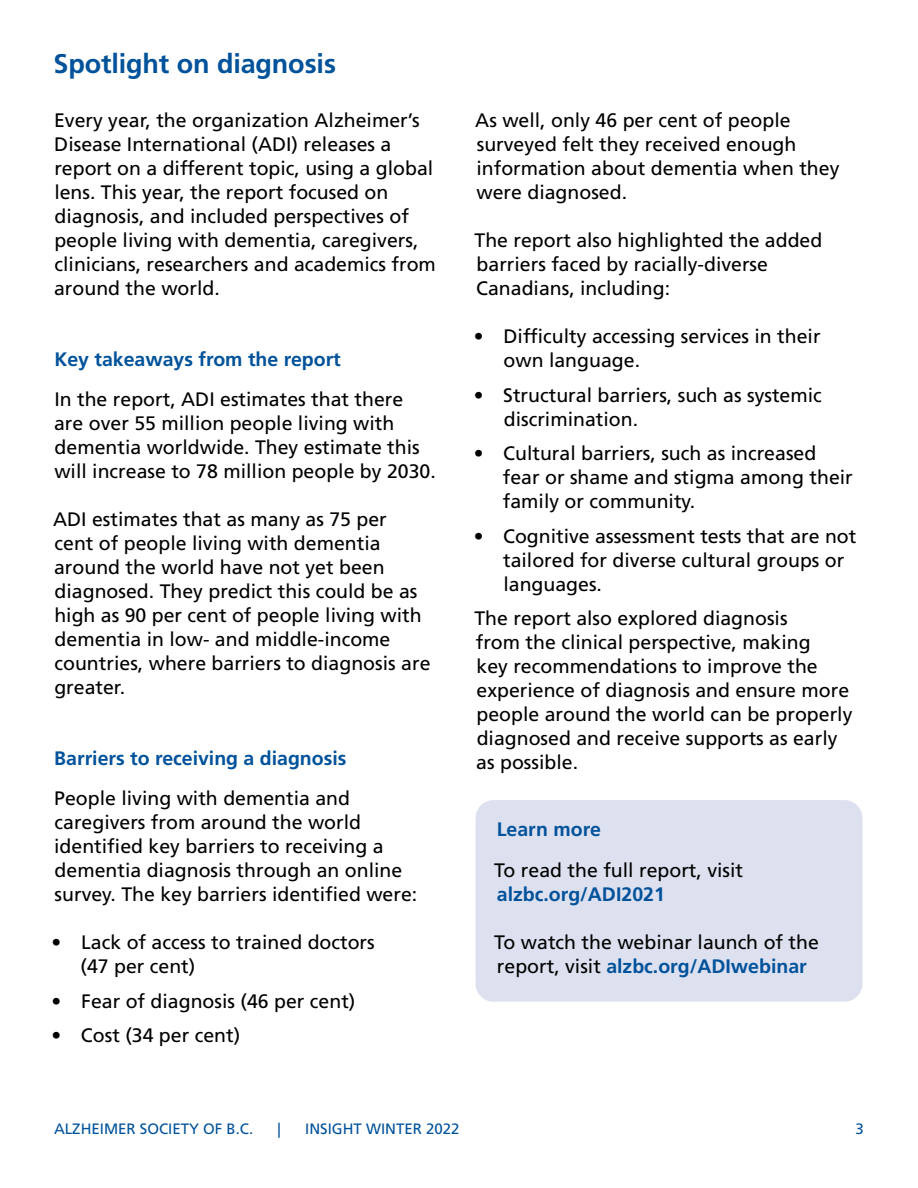
<style>
.page{position:relative;width:918px;height:1188px;background:#fff}
.page>*{position:absolute;margin:0;border:0;box-sizing:border-box;transform-origin:0 0}
.t1{font:700 27px "Frutiger LT Std";letter-spacing:-.005em;color:#00529b}
.t2{font:19.5px/24px "Frutiger LT Std";color:#000}
.t3{font:700 19.5px "Frutiger LT Std";color:#00529b}
.t4{font:15px "Frutiger LT Std";color:#00529b}
.s1{font-weight:700;color:#00529b}
</style>
<div class="page">
<div style="left:476px;top:800px;width:386px;height:202px;background:#dde0ef;border-radius:18px"></div>
<h1 class="t1" style="left:54px;top:48px;width:284px">Spotlight on diagnosis</h1>
<p class="t2" style="left:54px;top:108px;width:383px">Every year, the organization Alzheimer’s Disease International (ADI) releases a report on a different topic, using a global lens. This year, the report focused on diagnosis, and included perspectives of people living with dementia, caregivers, clinicians, researchers and academics from around the world.</p>
<p class="t3" style="left:54px;top:347px;width:288px">Key takeaways from the report</p>
<p class="t2" style="left:54px;top:387px;width:383px">In the report, ADI estimates that there are over 55 million people living with dementia worldwide. They estimate this will increase to 78 million people by 2030.</p>
<p class="t2" style="left:53px;top:507px;width:379px">ADI estimates that as many as 75 per cent of people living with dementia around the world have not yet been diagnosed. They predict this could be as high as 90 per cent of people living with dementia in low- and middle-income countries, where barriers to diagnosis are greater.</p>
<p class="t3" style="left:54px;top:746px;width:294px">Barriers to receiving a diagnosis</p>
<p class="t2" style="left:54px;top:786px;width:365px">People living with dementia and caregivers from around the world identified key barriers to receiving a dementia diagnosis through an online survey. The key barriers identified were:</p>
<p class="t2" style="left:81px;top:930px;width:296px;text-indent:-29px">• Lack of access to trained doctors (47 per cent)</p>
<p class="t2" style="left:52px;top:989px;width:305px">• Fear of diagnosis (46 per cent)</p>
<p class="t2" style="left:52px;top:1023px;width:190px">• Cost (34 per cent)</p>
<p class="t2" style="left:475px;top:108px;width:366px">As well, only 46 per cent of people surveyed felt they received enough information about dementia when they were diagnosed.</p>
<p class="t2" style="left:475px;top:228px;width:349px">The report also highlighted the added barriers faced by racially-diverse<br>Canadians, including:</p>
<p class="t2" style="left:504px;top:324px;width:319px;text-indent:-30px">• Difficulty accessing services in their own language.</p>
<p class="t2" style="left:504px;top:383px;width:320px;text-indent:-30px">• Structural barriers, such as systemic discrimination.</p>
<p class="t2" style="left:503px;top:441px;width:352px;text-indent:-29px">• Cultural barriers, such as increased fear or shame and stigma among their family or community.</p>
<p class="t2" style="left:503px;top:524px;width:355px;text-indent:-29px">• Cognitive assessment tests that are not tailored for diverse cultural groups or languages.</p>
<p class="t2" style="left:474px;top:606px;width:380px">The report also explored diagnosis<br>from the clinical perspective, making<br>key recommendations to improve the experience of diagnosis and ensure more people around the world can be properly diagnosed and receive supports as early as possible.</p>
<p class="t3" style="left:497px;top:818px;width:106px">Learn more</p>
<p class="t2" style="left:494px;top:858px;width:250px">To read the full report, visit</p>
<p class="t3" style="left:497px;top:882px;width:169px">alzbc.org/ADI2021</p>
<p class="t2" style="left:494px;top:930px;width:326px">To watch the webinar launch of the report, visit <span class="s1">alzbc.org/ADIwebinar</span></p>
<p class="t4" style="left:54px;top:1120px;width:201px">ALZHEIMER SOCIETY OF B.C.</p>
<p class="t4" style="left:278px;top:1120px;width:5px">|</p>
<p class="t4" style="left:305px;top:1120px;width:156px">INSIGHT WINTER 2022</p>
<p class="t4" style="left:856px;top:1120px;width:10px">3</p>
</div>
